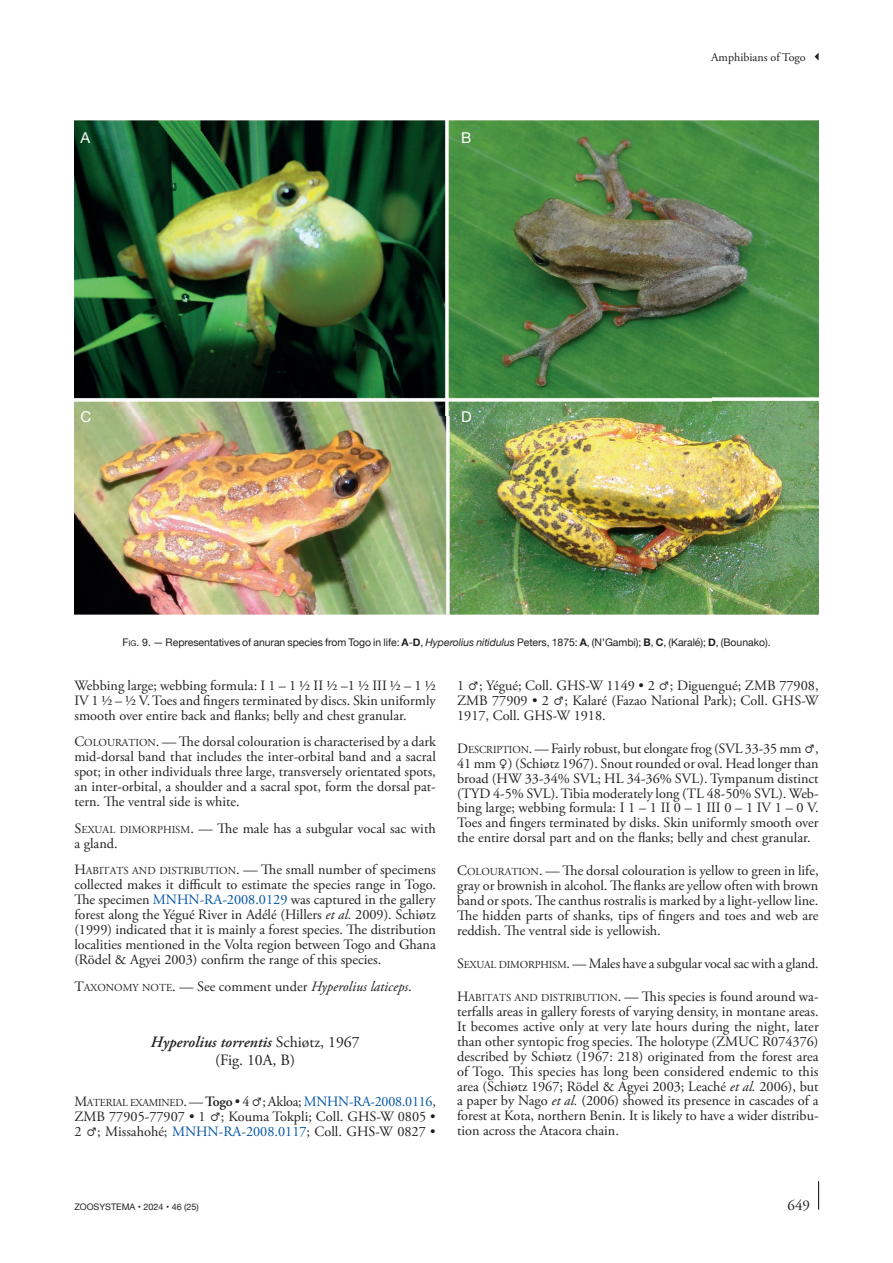
<style>
.page{position:relative;width:893px;height:1263px;background:#fff}
.page>*{position:absolute;margin:0;border:0;box-sizing:border-box;transform-origin:0 0}
.t1{font:15.75px/18px "Adobe Garamond Pro";color:#231f20;text-align:center}
.t2{font:15px "Helvetica Neue";color:#fff}
.t3{font:15px "Adobe Garamond Pro";color:#231f20}
.t4{font:14.25px/14.9px "Adobe Garamond Pro";color:#231f20;text-align:justify}
.t5{font:12px "Adobe Garamond Pro";color:#231f20}
.t6{font:10.5px "Helvetica Neue";letter-spacing:-.005em;color:#231f20}
.t7{font:9px "Helvetica Neue";color:#231f20}
.s1{font-style:inherit}
.s2{font-size:7.8px}
.s3{font-weight:700}
.s4{font-style:italic}
.s5{font-family:"Adobe Garamond"}
.s6{font-family:"Adobe Garamond";font-size:10.65px}
.s7{color:#0154a6}
.s8{font-weight:600;font-style:italic}
.s9{font-weight:600}
</style>
<div class="page">
<svg style="left:818px;top:1181px;width:1px;height:29px"></svg>
<svg style="left:815px;top:53px;width:4px;height:8px"></svg>
<img style="left:74px;top:121px;width:745px;height:493px">
<p class="t2" style="left:80px;top:129px;width:11px">A</p>
<p class="t2" style="left:461px;top:129px;width:12px">B</p>
<p class="t2" style="left:80px;top:407px;width:12px">C</p>
<p class="t2" style="left:461px;top:407px;width:12px">D</p>
<p class="t5" style="left:711px;top:50px;width:96px">Amphibians of Togo</p>
<p class="t6" style="left:122px;top:634px;width:650px"><span class="s1">F</span><span class="s2">ig</span><span class="s1">. 9</span>. — Representatives of anuran species from Togo in life: <span class="s3">A</span>-<span class="s3">D</span>, <span class="s4">Hyperolius nitidulus</span> Peters, 1875: <span class="s3">A</span>, (N’Gambi); <span class="s3">B</span>, <span class="s3">C</span>, (Karalé); <span class="s3">D</span>, (Bounako).</p>
<p class="t4" style="left:74px;top:678px;width:363px">Webbing large; webbing formula: I 1 – 1 ½ II ½ –1 ½ III ½ – 1 ½ IV 1 ½ – ½ V. Toes and fingers terminated by discs. Skin uniformly smooth over entire back and flanks; belly and chest granular.</p>
<p class="t4" style="left:74px;top:735px;width:363px"><span class="s5">C</span><span class="s6">OLOURATION</span>. — The dorsal colouration is characterised by a dark mid-dorsal band that includes the inter-orbital band and a sacral spot; in other individuals three large, transversely orientated spots, an inter-orbital, a shoulder and a sacral spot, form the dorsal pat&shy;tern. The ventral side is white.</p>
<p class="t4" style="left:74px;top:821px;width:363px"><span class="s5">S</span><span class="s6">EXUAL DIMORPHISM</span>. — The male has a subgular vocal sac with a gland.</p>
<p class="t4" style="left:74px;top:863px;width:363px"><span class="s5">H</span><span class="s6">ABITATS AND DISTRIBUTION</span>. — The small number of specimens collected makes it difficult to estimate the species range in Togo.<br>The specimen <span class="s7">MNHN-RA-2008.0129</span> was captured in the gallery forest along the Yégué River in Adélé (Hillers <span class="s4">et al.</span> 2009). Schiøtz (1999) indicated that it is mainly a forest species. The distribution localities mentioned in the Volta region between Togo and Ghana (Rödel &amp; Agyei 2003) confirm the range of this species.</p>
<p class="t4" style="left:74px;top:979px;width:339px"><span class="s5">T</span><span class="s6">AXONOMY NOTE</span>. — See comment under <span class="s4">Hyperolius laticeps</span>.</p>
<p class="t1" style="left:151px;top:1034px;width:211px"><span class="s8">Hyperolius torrentis</span> Schiøtz, 1967 (Fig. 10A, B)</p>
<p class="t4" style="left:74px;top:1095px;width:363px"><span class="s5">M</span><span class="s6">ATERIAL EXAMINED</span>. — <span class="s9">Togo</span> • 4 ♂; Akloa; <span class="s7">MNHN-RA-2008.0116</span>, ZMB 77905-77907 • 1 ♂; Kouma Tokpli; Coll. GHS-W 0805 • 2 ♂; Missahohé; <span class="s7">MNHN-RA-2008.0117</span>; Coll. GHS-W 0827 •</p>
<p class="t4" style="left:457px;top:678px;width:363px">1 ♂; Yégué; Coll. GHS-W 1149 • 2 ♂; Diguengué; ZMB 77908, ZMB 77909 • 2 ♂; Kalaré (Fazao National Park); Coll. GHS-W 1917, Coll. GHS-W 1918.</p>
<p class="t4" style="left:457px;top:741px;width:363px"><span class="s5">D</span><span class="s6">ESCRIPTION</span>. — Fairly robust, but elongate frog (SVL 33-35 mm ♂, 41 mm ♀) (Schiøtz 1967). Snout rounded or oval. Head longer than broad (HW 33-34% SVL; HL 34-36% SVL). Tympanum distinct (TYD 4-5% SVL). Tibia moderately long (TL 48-50% SVL). Web&shy;bing large; webbing formula: I 1 – 1 II 0 – 1 III 0 – 1 IV 1 – 0 V.<br>Toes and fingers terminated by disks. Skin uniformly smooth over the entire dorsal part and on the flanks; belly and chest granular.</p>
<p class="t4" style="left:457px;top:864px;width:363px"><span class="s5">C</span><span class="s6">OLOURATION</span>. — The dorsal colouration is yellow to green in life, gray or brownish in alcohol. The flanks are yellow often with brown band or spots. The canthus rostralis is marked by a light-yellow line.<br>The hidden parts of shanks, tips of fingers and toes and web are reddish. The ventral side is yellowish.</p>
<p class="t4" style="left:457px;top:956px;width:363px"><span class="s5">S</span><span class="s6">EXUAL DIMORPHISM</span>. — Males have a subgular vocal sac with a gland.</p>
<p class="t4" style="left:457px;top:990px;width:363px"><span class="s5">H</span><span class="s6">ABITATS AND DISTRIBUTION</span>. — This species is found around wa&shy;terfalls areas in gallery forests of varying density, in montane areas.<br>It becomes active only at very late hours during the night, later than other syntopic frog species. The holotype (ZMUC R074376) described by Schiøtz (1967: 218) originated from the forest area of Togo. This species has long been considered endemic to this area (Schiøtz 1967; Rödel &amp; Agyei 2003; Leaché <span class="s4">et al.</span> 2006), but a paper by Nago <span class="s4">et al.</span> (2006) showed its presence in cascades of a forest at Kota, northern Benin. It is likely to have a wider distribu&shy;tion across the Atacora chain.</p>
<p class="t7" style="left:74px;top:1200px;width:126px">ZOOSYSTEMA • 2024 • 46 (25)</p>
<p class="t3" style="left:788px;top:1196px;width:24px">649</p>
</div>
